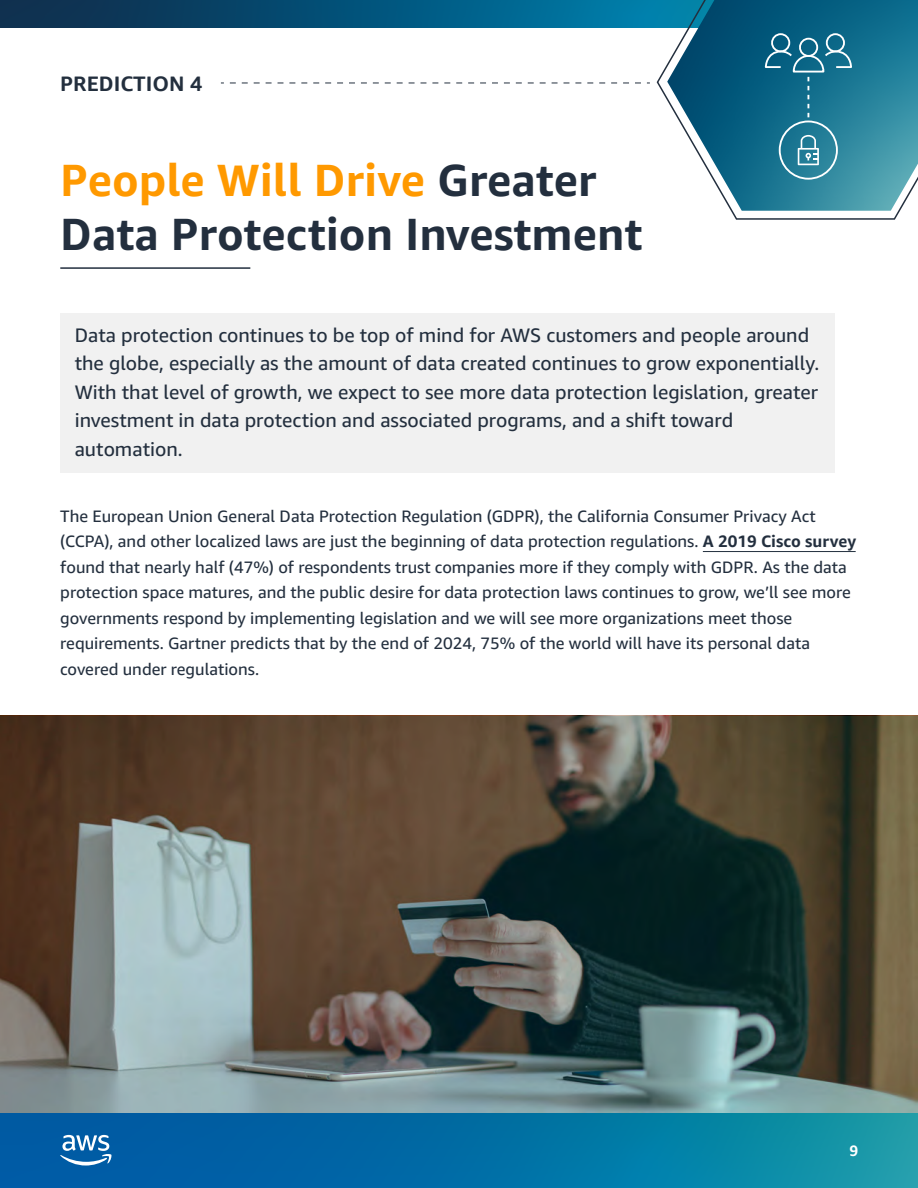
<style>
.page{position:relative;width:918px;height:1188px;background:#fff}
.page>*{position:absolute;margin:0;border:0;box-sizing:border-box;transform-origin:0 0}
.t1{font:700 45px/54px "Amazon Ember";color:#232f3e}
.t2{font:700 24px "Bebas Neue";color:#000;scale:.16 1}
.t3{font:700 21px "Amazon Ember Display";color:#232f3e}
.t4{font:19.5px/28.5px "Amazon Ember";color:#232f3e}
.t5{font:16.5px/25.5px "Amazon Ember";color:#232f3e}
.t6{font:700 15px "Amazon Ember";color:#fff}
.s1{color:#f90}
.s2{font-weight:700}
</style>
<div class="page">
<svg style="left:0;top:0;width:656px;height:27px;background:#055177"></svg>
<svg style="left:0;top:1113px;width:918px;height:75px;background:#0472a5"></svg>
<svg style="left:60px;top:1135px;width:52px;height:31px"></svg>
<svg style="left:656px;top:0;width:244px;height:220px"></svg>
<svg style="left:667px;top:0;width:251px;height:211px;background:#37839c"></svg>
<svg style="left:230px;top:83px;width:420px;height:1px"></svg>
<hr style="left:60px;top:267px;width:190px;height:2px;background:#232f3e">
<div style="left:60px;top:313px;width:775px;height:159px;background:#f1f1f1"></div>
<div style="left:799px;top:38px;width:19px;height:19px;border:2px solid #fff;border-radius:50%"></div>
<div style="left:771px;top:33px;width:19px;height:19px;border:2px solid #fff;border-radius:50%"></div>
<div style="left:826px;top:33px;width:19px;height:19px;border:2px solid #fff;border-radius:50%"></div>
<svg style="left:764px;top:51px;width:89px;height:66px;background:#207592"></svg>
<svg style="left:798px;top:135px;width:21px;height:30px"></svg>
<div style="left:779px;top:121px;width:59px;height:59px;border:2px solid #fff;border-radius:50%"></div>
<svg style="left:0;top:717px;width:918px;height:396px;background:#595a50"></svg>
<hr style="left:703px;top:551px;width:153px;height:1px;background:#232f3e">
<p class="t3" style="left:60px;top:70px;width:144px">PREDICTION 4</p>
<h1 class="t1" style="left:60px;top:153px;width:584px"><span class="s1">People Will Drive</span> Greater<br>Data Protection Investment</h1>
<p class="t4" style="left:75px;top:321px;width:746px">Data protection continues to be top of mind for AWS customers and people around the globe, especially as the amount of data created continues to grow exponentially.<br>With that level of growth, we expect to see more data protection legislation, greater investment in data protection and associated programs, and a shift toward automation.</p>
<p class="t5" style="left:60px;top:503px;width:797px">The European Union General Data Protection Regulation (GDPR), the California Consumer Privacy Act (CCPA), and other localized laws are just the beginning of data protection regulations. <span class="s2">A 2019 Cisco survey </span>found that nearly half (47%) of respondents trust companies more if they comply with GDPR. As the data protection space matures, and the public desire for data protection laws continues to grow, we’ll see more governments respond by implementing legislation and we will see more organizations meet those requirements. Gartner predicts that by the end of 2024, 75% of the world will have its personal data covered under regulations.</p>
<h2 class="t2" style="left:703px;top:531px;width:943px">HTTPS://WWW.CISCO.COM/C/DAM/GLOBAL/EN_UK/PRODUCTS/COLLATERAL/SECURITY/CYBERSECURITY-SERIES-2019-CPS.PDF</h2>
<p class="t6" style="left:850px;top:1141px;width:10px">9</p>
</div>
